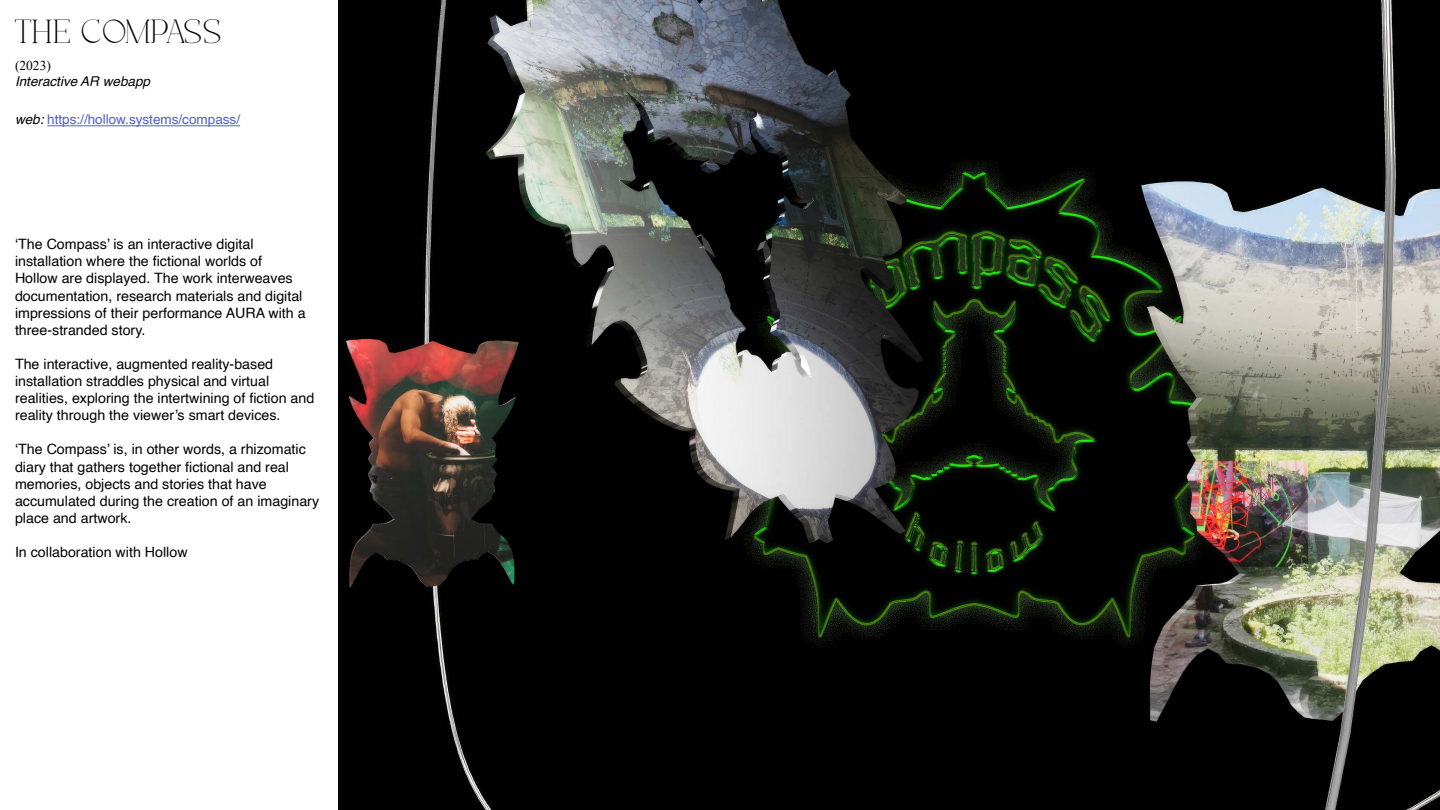
<style>
.page{position:relative;width:1440px;height:810px;background:#fff}
.page>*{position:absolute;margin:0;border:0;box-sizing:border-box;transform-origin:0 0}
.t1{font:100 37.5px "Casta";color:#000}
.t2{font:14.25px/17.1px "Helvetica";color:#000}
.t3{font:13.5px "Helvetica";color:#4f5cd6}
.t4{font:italic 13.5px "Helvetica";color:#000}
.t5{font:13.5px "Times New Roman";color:#000}
.s1{font-style:italic;color:#000}
</style>
<div class="page">
<img style="left:338px;top:0;width:1102px;height:810px">
<hr style="left:47px;top:125px;width:193px;height:1px;background:#4f5cd6">
<h1 class="t1" style="left:15px;top:11px;width:208px">THE COMPASS</h1>
<p class="t5" style="left:15px;top:56px;width:37px">(2023)</p>
<p class="t4" style="left:15px;top:71px;width:137px">Interactive AR webapp</p>
<p class="t3" style="left:15px;top:109px;width:227px"><span class="s1">web:</span> https://hollow.systems/compass/</p>
<p class="t2" style="left:15px;top:236px;width:292px">‘The Compass’ is an interactive digital installation where the fictional worlds of Hollow are displayed. The work interweaves documentation, research materials and digital impressions of their performance AURA with a three-stranded story.</p>
<p class="t2" style="left:15px;top:356px;width:301px">The interactive, augmented reality-based installation straddles physical and virtual realities, exploring the intertwining of fiction and reality through the viewer’s smart devices.</p>
<p class="t2" style="left:15px;top:441px;width:306px">‘The Compass’ is, in other words, a rhizomatic diary that gathers together fictional and real memories, objects and stories that have accumulated during the creation of an imaginary place and artwork.</p>
<p class="t2" style="left:15px;top:544px;width:174px">In collaboration with Hollow</p>
</div>
